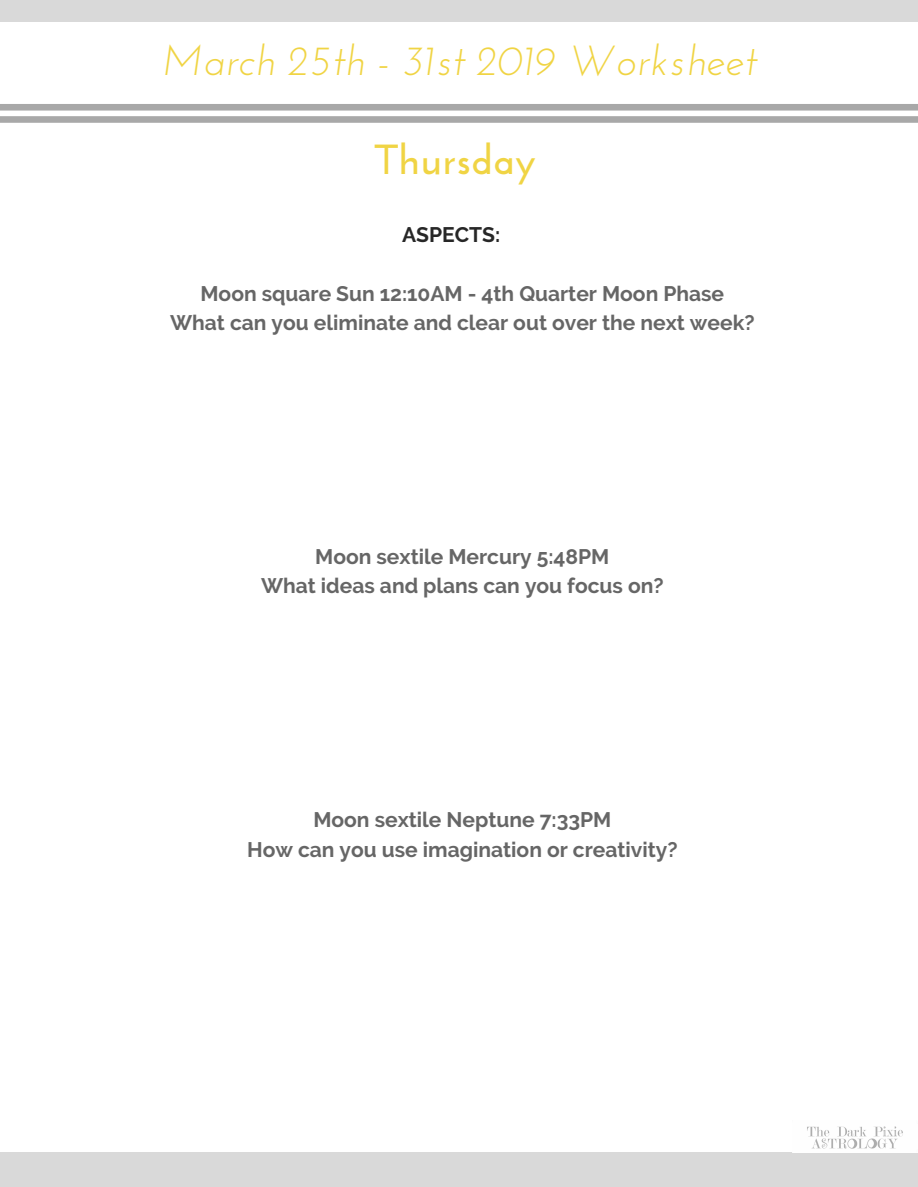
<style>
.page{position:relative;width:918px;height:1187px;background:#fff}
.page>*{position:absolute;margin:0;border:0;box-sizing:border-box;transform-origin:0 0}
.t1{font:italic 42px "Josefin Sans";color:#f0d444}
.t2{font:700 42px "Josefin Sans";color:#f0d444}
.t3{font:700 21px/29.2px "Raleway";color:#666;text-align:center}
.t4{font:700 21px "Raleway";color:#272727}
</style>
<div class="page">
<div style="left:0;top:0;width:918px;height:22px;background:#d9d9d9"></div>
<div style="left:0;top:1152px;width:918px;height:34px;background:#d9d9d9"></div>
<svg style="left:0;top:104px;width:918px;height:19px"></svg>
<img style="left:807px;top:1126px;width:96px;height:23px">
<h1 class="t1" style="left:164px;top:44px;width:594px">March 25th - 31st 2019 Worksheet</h1>
<h1 class="t2" style="left:375px;top:143px;width:162px">Thursday</h1>
<p class="t4" style="left:402px;top:222px;width:100px">ASPECTS:</p>
<p class="t3" style="left:170px;top:279px;width:586px">Moon square Sun 12:10AM - 4th Quarter Moon Phase<br>What can you eliminate and clear out over the next week?</p>
<p class="t3" style="left:261px;top:542px;width:404px">Moon sextile Mercury 5:48PM<br>What ideas and plans can you focus on?</p>
<p class="t3" style="left:247px;top:805px;width:432px">Moon sextile Neptune 7:33PM<br>How can you use imagination or creativity?</p>
</div>
